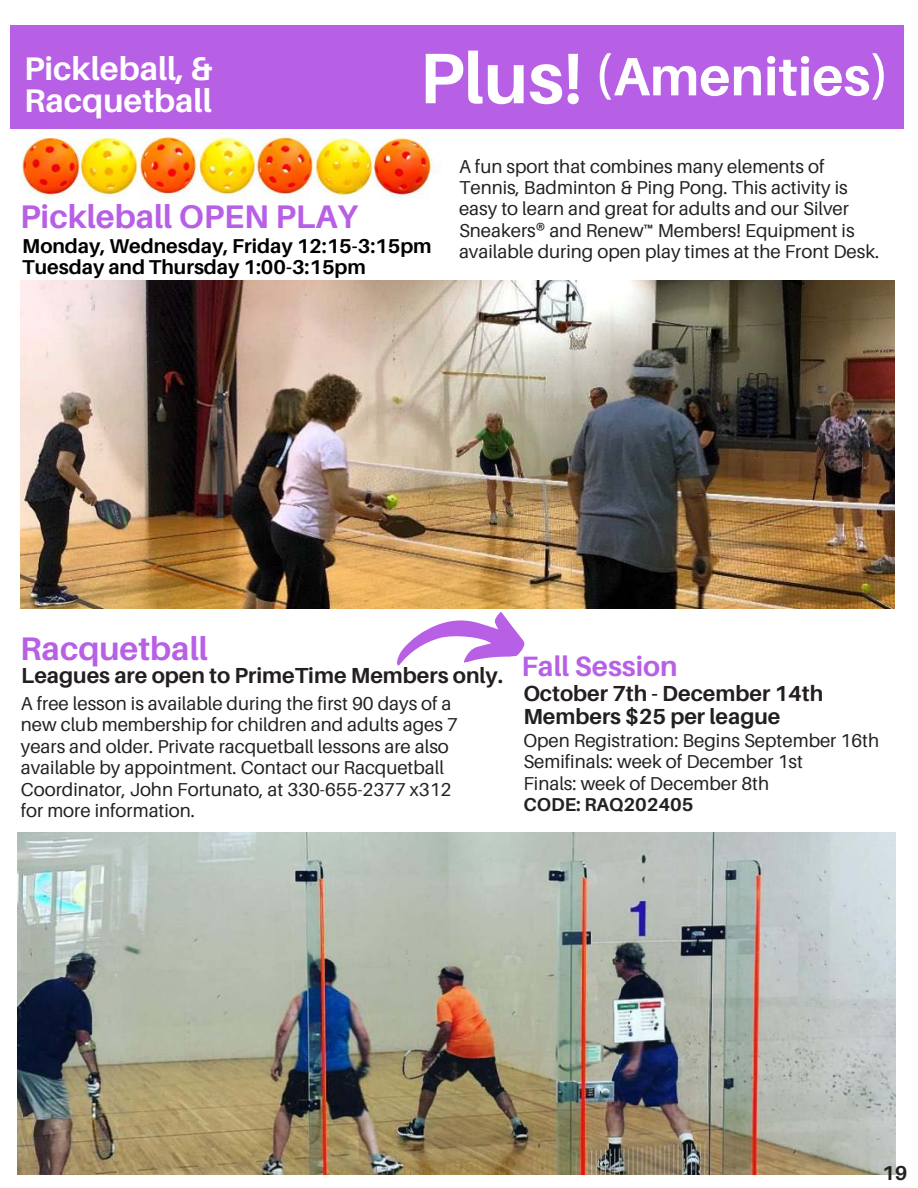
<style>
.page{position:relative;width:918px;height:1188px;background:#fff}
.page>*{position:absolute;margin:0;border:0;box-sizing:border-box;transform-origin:0 0}
.t1{font:700 54px "Aileron";color:#fff}
.t2{font:700 32.7px "Aileron";color:#b760e6}
.t3{font:700 32.7px/32.7px "Aileron";color:#fff}
.t4{font:700 21.75px/18.9px "Aileron";color:#231f1f}
.t5{font:700 20.25px "Aileron";color:#222}
.t6{font:700 20.1px/20.2px "Aileron";color:#000}
.t7{font:18.6px/21.3px "Aileron";color:#222}
.t8{font:700 18.6px "Aileron";color:#222}
.s1{font-size:71.55px}
</style>
<div class="page">
<img style="left:22px;top:136px;width:416px;height:63px">
<div style="left:11px;top:25px;width:893px;height:104px;background:#b760e6"></div>
<img style="left:20px;top:280px;width:874px;height:329px">
<svg style="left:397px;top:612px;width:128px;height:54px"></svg>
<img style="left:18px;top:832px;width:877px;height:342px">
<h2 class="t3" style="left:24px;top:52px;width:190px">Pickleball, &amp;<br>Racquetball</h2>
<h1 class="t1" style="left:419px;top:46px;width:472px"><span class="s1">Plus!</span> (Amenities)</h1>
<h2 class="t2" style="left:20px;top:199px;width:339px">Pickleball OPEN PLAY</h2>
<p class="t6" style="left:22px;top:236px;width:411px">Monday, Wednesday, Friday 12:15-3:15pm<br>Tuesday and Thursday 1:00-3:15pm</p>
<p class="t7" style="left:459px;top:156px;width:422px">A fun sport that combines many elements of Tennis, Badminton &amp; Ping Pong. This activity is easy to learn and great for adults and our Silver Sneakers® and Renew™ Members! Equipment is available during open play times at the Front Desk.</p>
<h2 class="t2" style="left:20px;top:630px;width:189px">Racquetball</h2>
<p class="t4" style="left:523px;top:666px;width:301px;text-indent:-502px">Leagues are open to PrimeTime Members only. <sup>Fall</sup> <sup>Session<br></sup>October 7th - December 14th</p>
<p class="t4" style="left:523px;top:707px;width:259px">Members $25 per league</p>
<p class="t7" style="left:21px;top:693px;width:439px">A free lesson is available during the first 90 days of a new club membership for children and adults ages 7 years and older. Private racquetball lessons are also available by appointment. Contact our Racquetball Coordinator, John Fortunato, at 330-655-2377 x312 for more information.</p>
<p class="t7" style="left:523px;top:730px;width:357px">Open Registration: Begins September 16th<br>Semifinals: week of December 1st<br>Finals: week of December 8th</p>
<p class="t8" style="left:523px;top:794px;width:172px">CODE: RAQ202405</p>
<p class="t5" style="left:882px;top:1162px;width:27px">19</p>
</div>
